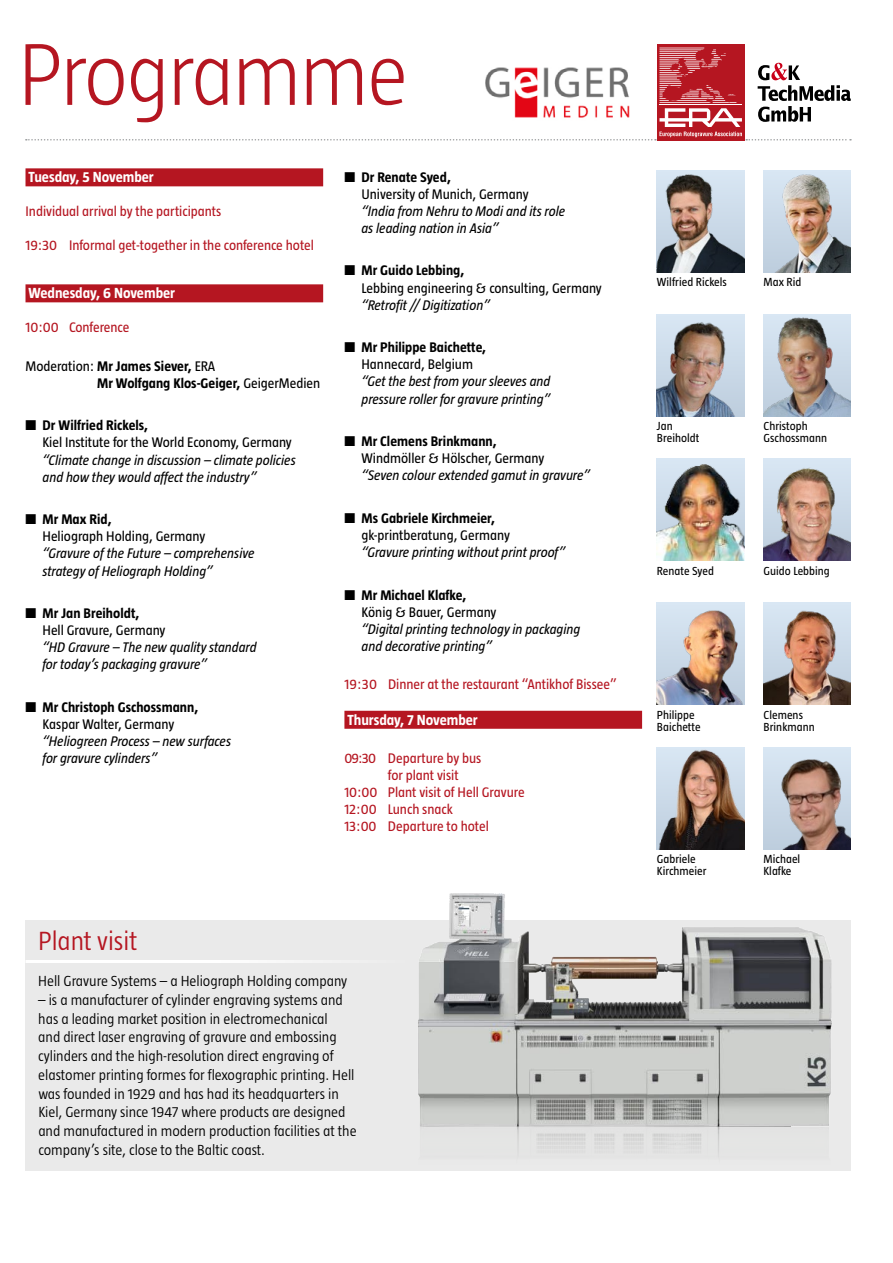
<style>
.page{position:relative;width:893px;height:1263px;background:#fff}
.page>*{position:absolute;margin:0;border:0;box-sizing:border-box;transform-origin:0 0}
.t1{font:300 90px "Taz";letter-spacing:-.025em;color:#b51621}
.t2{font:300 27px "Taz";color:#b51621}
.t3{font:300 15px/18.8px "Taz";color:#000}
.t4{font:700 15px "Taz";color:#fff}
.t5{font:italic 14.25px/17.1px "Taz";color:#000}
.t6{font:14.25px/17.1px "Taz";color:#000}
.t7{font:14.25px "Taz";color:#b51621}
.t8{font:700 14.25px/17.1px "Taz";letter-spacing:.005em;color:#000;text-align:center}
.t9{font:12px/12px "Taz";letter-spacing:.005em;color:#000}
.s1{font-weight:400}
.s2{font-weight:700}
</style>
<div class="page">
<div style="left:26px;top:168px;width:297px;height:18px;background:#b51621"></div>
<div style="left:26px;top:284px;width:297px;height:18px;background:#b51621"></div>
<div style="left:344px;top:711px;width:298px;height:18px;background:#b51621"></div>
<div style="left:657px;top:44px;width:87px;height:87px;background:linear-gradient(to right,#b51621,#b51621)"></div>
<hr style="left:659px;top:48px;width:45px;height:1px;background:#fff">
<svg style="left:26px;top:49px;width:825px;height:92px"></svg>
<img style="left:657px;top:747px;width:87px;height:102px">
<img style="left:764px;top:603px;width:87px;height:102px">
<img style="left:657px;top:459px;width:87px;height:102px">
<img style="left:764px;top:314px;width:87px;height:102px">
<div style="left:757px;top:414px;width:77px;height:36px;background:#fff"></div>
<div style="left:657px;top:314px;width:87px;height:102px;background:linear-gradient(to bottom,#d9e7f4,#becede)"></div>
<img style="left:657px;top:322px;width:79px;height:94px">
<img style="left:764px;top:171px;width:87px;height:101px">
<img style="left:657px;top:171px;width:87px;height:101px">
<img style="left:764px;top:459px;width:87px;height:102px">
<img style="left:657px;top:603px;width:87px;height:102px">
<div style="left:26px;top:920px;width:825px;height:250px;background:#e4e4e4"></div>
<hr style="left:26px;top:960px;width:386px;height:3px;background:#fff">
<div style="left:764px;top:747px;width:87px;height:102px;background:#d7e5f3"></div>
<img style="left:764px;top:759px;width:87px;height:90px">
<img style="left:389px;top:893px;width:443px;height:221px">
<img style="left:420px;top:1114px;width:409px;height:39px">
<h1 class="t1" style="left:18px;top:28px;width:392px">Programme</h1>
<p class="t4" style="left:29px;top:169px;width:127px">Tuesday, 5 November</p>
<p class="t7" style="left:26px;top:204px;width:197px">Individual arrival by the participants</p>
<p class="t7" style="left:26px;top:238px;width:290px">19:30 Informal get-together in the conference hotel</p>
<p class="t4" style="left:29px;top:285px;width:148px">Wednesday, 6 November</p>
<p class="t7" style="left:26px;top:320px;width:105px">10:00 Conference</p>
<p class="t8" style="left:97px;top:357px;width:225px;text-align:left;text-indent:-72px"><span class="s1">Moderation:</span> Mr James Siever, <span class="s1">ERA<br></span>Mr Wolfgang Klos-Geiger, <span class="s1">GeigerMedien</span></p>
<p class="t6" style="left:43px;top:417px;width:251px;text-indent:-17px">■ <span class="s2">Dr Wilfried Rickels,<br></span>Kiel Institute for the World Economy, Germany</p>
<p class="t5" style="left:43px;top:451px;width:255px">“Climate change in discussion – climate policies and how they would affect the industry”</p>
<p class="t6" style="left:43px;top:511px;width:164px;text-indent:-17px">■ <span class="s2">Mr Max Rid,<br></span>Heliograph Holding, Germany</p>
<p class="t5" style="left:43px;top:545px;width:213px">“Gravure of the Future – comprehensive strategy of Heliograph Holding”</p>
<p class="t6" style="left:43px;top:605px;width:124px;text-indent:-17px">■ <span class="s2">Mr Jan Breiholdt,<br></span>Hell Gravure, Germany</p>
<p class="t5" style="left:43px;top:639px;width:216px">“HD Gravure – The new quality standard for today’s packaging gravure”</p>
<p class="t8" style="left:26px;top:699px;width:174px">■ Mr Christoph Gschossmann,<br><span class="s1">Kaspar Walter, Germany</span></p>
<p class="t5" style="left:43px;top:733px;width:190px">“Heliogreen Process – new surfaces for gravure cylinders”</p>
<p class="t6" style="left:361px;top:168px;width:169px;text-indent:-17px">■ <span class="s2">Dr Renate Syed,<br></span>University of Munich, Germany</p>
<p class="t5" style="left:361px;top:202px;width:205px">“India from Nehru to Modi and its role as leading nation in Asia”</p>
<p class="t6" style="left:361px;top:262px;width:242px;text-indent:-17px">■ <span class="s2">Mr Guido Lebbing,<br></span>Lebbing engineering &amp; consulting, Germany</p>
<p class="t5" style="left:361px;top:296px;width:130px">“Retrofit // Digitization”</p>
<p class="t8" style="left:344px;top:339px;width:143px">■ Mr Philippe Baichette,<br><span class="s1">Hannecard, Belgium</span></p>
<p class="t5" style="left:361px;top:373px;width:190px">“Get the best from your sleeves and pressure roller for gravure printing”</p>
<p class="t6" style="left:361px;top:433px;width:184px;text-indent:-17px">■ <span class="s2">Mr Clemens Brinkmann,<br></span>Windmöller &amp; Hölscher, Germany</p>
<p class="t5" style="left:361px;top:467px;width:230px">“Seven colour extended gamut in gravure”</p>
<p class="t6" style="left:361px;top:510px;width:150px;text-indent:-17px">■ <span class="s2">Ms Gabriele Kirchmeier, </span>gk-printberatung, Germany</p>
<p class="t5" style="left:361px;top:544px;width:205px">“Gravure printing without print proof”</p>
<p class="t6" style="left:362px;top:586px;width:136px;text-indent:-17px">■ <span class="s2">Mr Michael Klafke,<br></span>König &amp; Bauer, Germany</p>
<p class="t5" style="left:362px;top:621px;width:220px">“Digital printing technology in packaging and decorative printing”</p>
<p class="t7" style="left:344px;top:677px;width:274px">19:30 Dinner at the restaurant “Antikhof Bissee”</p>
<p class="t4" style="left:347px;top:712px;width:132px">Thursday, 7 November</p>
<p class="t7" style="left:344px;top:751px;width:138px">09:30 Departure by bus</p>
<p class="t7" style="left:388px;top:768px;width:72px">for plant visit</p>
<p class="t7" style="left:344px;top:785px;width:182px">10:00 Plant visit of Hell Gravure</p>
<p class="t7" style="left:344px;top:802px;width:110px">12:00 Lunch snack</p>
<p class="t7" style="left:344px;top:819px;width:146px">13:00 Departure to hotel</p>
<h2 class="t2" style="left:38px;top:927px;width:101px">Plant visit</h2>
<p class="t3" style="left:38px;top:972px;width:310px">Hell Gravure Systems – a Heliograph Holding company</p>
<p class="t3" style="left:38px;top:990px;width:320px">– is a manufacturer of cylinder engraving systems and has a leading market position in electromechanical<br>and direct laser engraving of gravure and embossing cylinders and the high-resolution direct engraving of elastomer printing formes for flexographic printing. Hell was founded in 1929 and has had its headquarters in Kiel, Germany since 1947 where products are designed and manufactured in modern production facilities at the company’s site, close to the Baltic coast.</p>
<p class="t9" style="left:657px;top:276px;width:71px">Wilfried Rickels</p>
<p class="t9" style="left:764px;top:276px;width:39px">Max Rid</p>
<p class="t9" style="left:657px;top:420px;width:44px">Jan<br>Breiholdt</p>
<p class="t9" style="left:657px;top:565px;width:59px">Renate Syed</p>
<p class="t9" style="left:764px;top:420px;width:65px">Christoph<br>Gschossmann</p>
<p class="t9" style="left:764px;top:565px;width:68px">Guido Lebbing</p>
<p class="t9" style="left:657px;top:709px;width:45px">Philippe<br>Baichette</p>
<p class="t9" style="left:657px;top:853px;width:51px">Gabriele<br>Kirchmeier</p>
<p class="t9" style="left:764px;top:709px;width:53px">Clemens<br>Brinkmann</p>
<p class="t9" style="left:764px;top:853px;width:38px">Michael<br>Klafke</p>
</div>
